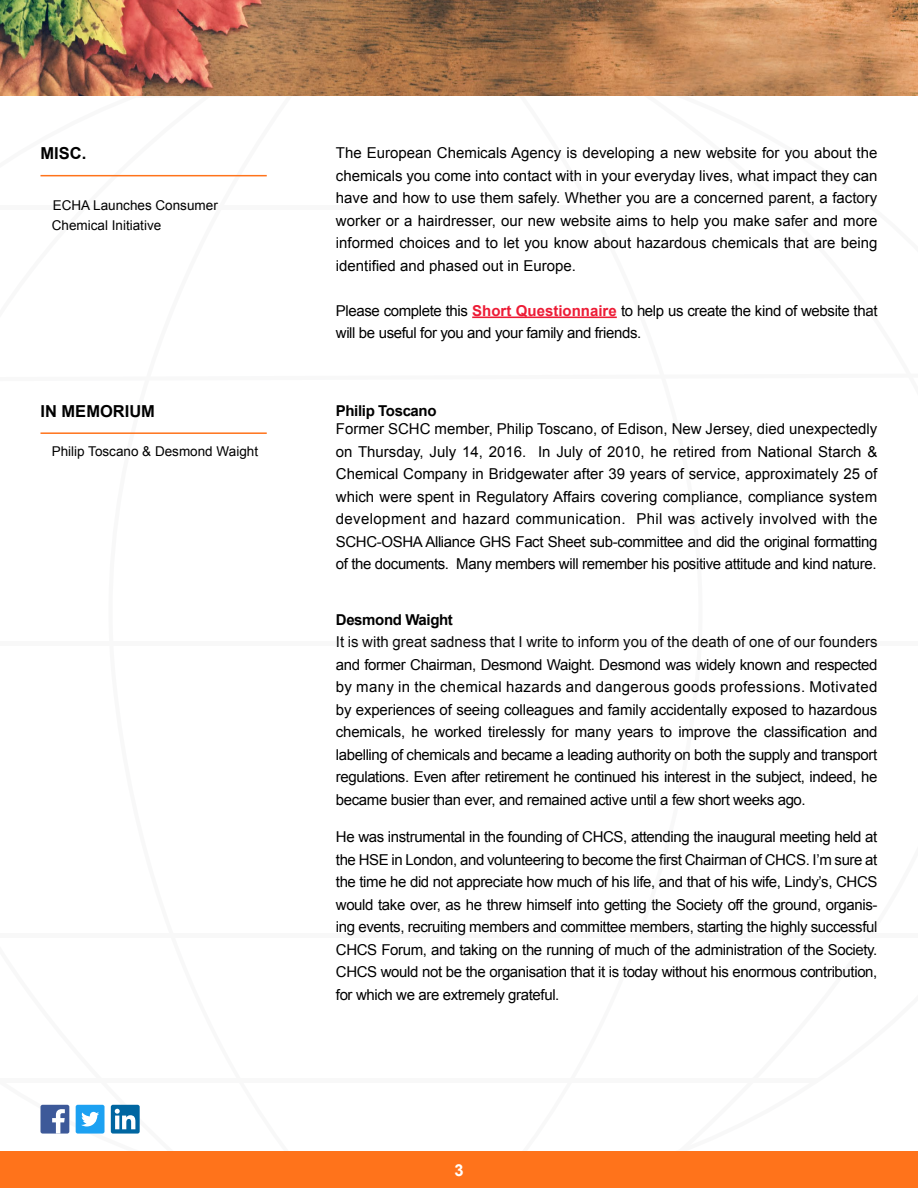
<style>
.page{position:relative;width:918px;height:1188px;background:#fff}
.page>*{position:absolute;margin:0;border:0;box-sizing:border-box;transform-origin:0 0}
.t1{font:700 16.5px "Arial";color:#000}
.t2{font:700 16.5px "Arial";color:#fff}
.t3{font:15px/22.5px "Arial";letter-spacing:-.025em;color:#000;text-align:justify}
.t4{font:700 15px "Arial";letter-spacing:-.025em;color:#000}
.t5{font:13.5px/19.5px "Arial";color:#000}
.s1{font-weight:700;color:#ed1b35}
</style>
<div class="page">
<hr style="left:0;top:934px;width:918px;height:4px;background:#f8f8f8">
<hr style="left:0;top:1079px;width:818px;height:4px;background:#f8f8f8">
<hr style="left:0;top:642px;width:918px;height:4px;background:#f8f8f8">
<div style="left:0;top:205px;width:873px;height:5px;background:#f8f8f8"></div>
<svg style="left:138px;top:95px;width:530px;height:1px"></svg>
<div style="left:0;top:1151px;width:918px;height:37px;background:#ff731b"></div>
<hr style="left:40px;top:175px;width:227px;height:1px;background:#ff731b">
<hr style="left:40px;top:432px;width:227px;height:2px;background:#ff731b">
<div style="left:41px;top:1105px;width:28px;height:29px;background:#3d5999;border-radius:2px"></div>
<svg style="left:52px;top:1109px;width:13px;height:25px"></svg>
<div style="left:76px;top:1105px;width:29px;height:29px;background:#1ca1f2;border-radius:2px"></div>
<svg style="left:81px;top:1112px;width:18px;height:14px"></svg>
<div style="left:111px;top:1105px;width:29px;height:29px;background:#0066a1;border-radius:2px"></div>
<svg style="left:115px;top:1109px;width:20px;height:20px"></svg>
<img style="left:0;top:0;width:918px;height:95px">
<p class="t1" style="left:40px;top:143px;width:47px">MISC.</p>
<p class="t5" style="left:52px;top:196px;width:168px">ECHA Launches Consumer<br>Chemical Initiative</p>
<p class="t1" style="left:40px;top:400px;width:116px">IN MEMORIUM</p>
<p class="t5" style="left:52px;top:442px;width:208px">Philip Toscano &amp; Desmond Waight</p>
<p class="t3" style="left:336px;top:142px;width:543px">The European Chemicals Agency is developing a new website for you about the chemicals you come into contact with in your everyday lives, what impact they can have and how to use them safely. Whether you are a concerned parent, a factory worker or a hairdresser, our new website aims to help you make safer and more informed choices and to let you know about hazardous chemicals that are being identified and phased out in Europe.</p>
<p class="t3" style="left:336px;top:299px;width:543px">Please complete this <span class="s1">Short Questionnaire</span> to help us create the kind of website that will be useful for you and your family and friends.</p>
<p class="t4" style="left:336px;top:401px;width:102px">Philip Toscano</p>
<p class="t3" style="left:336px;top:418px;width:543px">Former SCHC member, Philip Toscano, of Edison, New Jersey, died unexpectedly on Thursday, July 14, 2016. In July of 2010, he retired from National Starch &amp; Chemical Company in Bridgewater after 39 years of service, approximately 25 of which were spent in Regulatory Affairs covering compliance, compliance system development and hazard communication. Phil was actively involved with the SCHC-OSHA Alliance GHS Fact Sheet sub-committee and did the original formatting of the documents. Many members will remember his positive attitude and kind nature.</p>
<p class="t4" style="left:336px;top:610px;width:119px">Desmond Waight</p>
<p class="t3" style="left:336px;top:631px;width:543px">It is with great sadness that I write to inform you of the death of one of our founders and former Chairman, Desmond Waight. Desmond was widely known and respected by many in the chemical hazards and dangerous goods professions. Motivated by experiences of seeing colleagues and family accidentally exposed to hazardous chemicals, he worked tirelessly for many years to improve the classification and labelling of chemicals and became a leading authority on both the supply and transport regulations. Even after retirement he continued his interest in the subject, indeed, he became busier than ever, and remained active until a few short weeks ago.</p>
<p class="t3" style="left:336px;top:826px;width:543px">He was instrumental in the founding of CHCS, attending the inaugural meeting held at the HSE in London, and volunteering to become the first Chairman of CHCS. I’m sure at the time he did not appreciate how much of his life, and that of his wife, Lindy’s, CHCS would take over, as he threw himself into getting the Society off the ground, organis&shy;ing events, recruiting members and committee members, starting the highly successful CHCS Forum, and taking on the running of much of the administration of the Society.<br>CHCS would not be the organisation that it is today without his enormous contribution, for which we are extremely grateful.</p>
<p class="t2" style="left:454px;top:1159px;width:11px">3</p>
</div>
